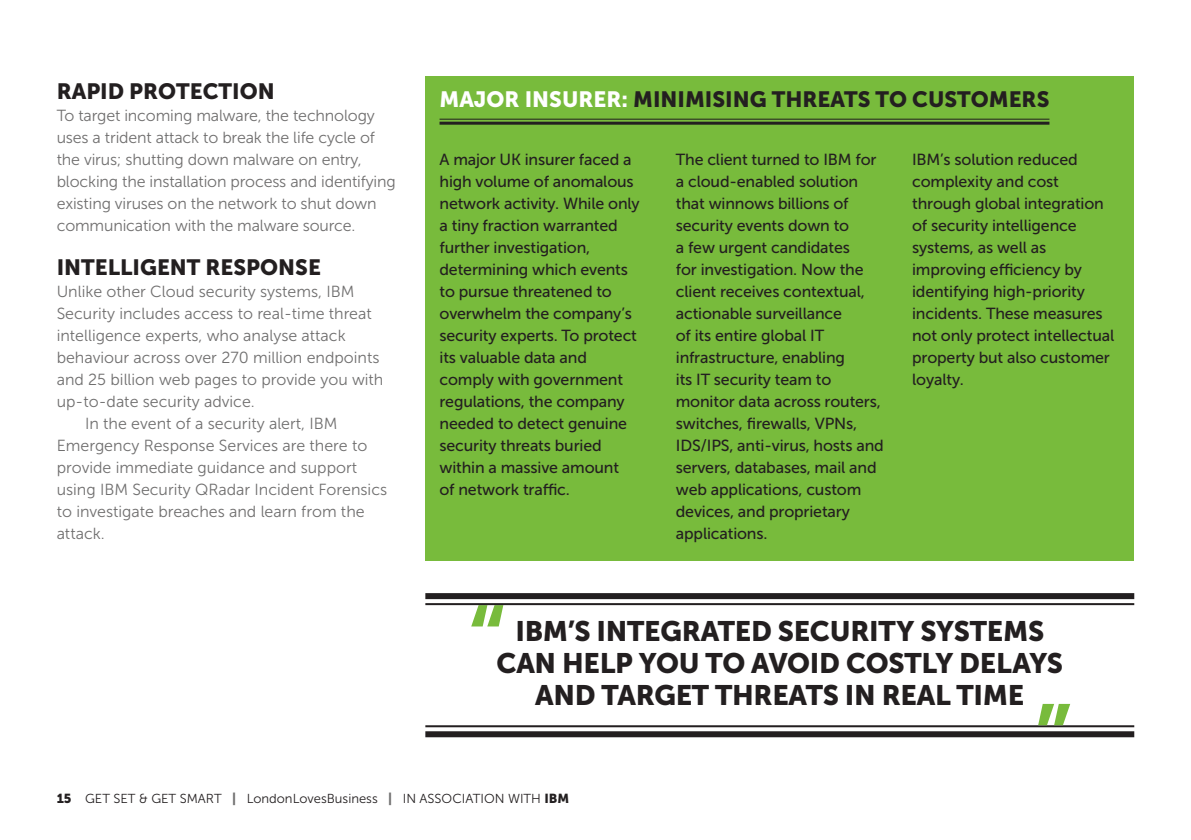
<style>
.page{position:relative;width:1191px;height:840px;background:#fff}
.page>*{position:absolute;margin:0;border:0;box-sizing:border-box;transform-origin:0 0}
.Pullquote{font:28px/32px "Museo Sans 900";letter-spacing:-.01em;color:#231f20;text-align:center}
.Top_10_headlines{font:22px "Museo Sans 900";color:#231f20}
.Box_body_copy{font:16px/22px "Museo Sans 500";letter-spacing:-.01em;color:#231f20}
.Body_copy_no_indent{font:16px/22px "Museo Sans 300";letter-spacing:-.01em;color:#706f6f}
.Body_copy{font:16px/22px "Museo Sans 300";color:#706f6f}
.t1{font:13px "Museo Sans 300";color:#231f20}
.s1{color:#fff}
.s2{font-family:"Museo Sans 900"}
.s3{font-family:"Museo Sans 900";color:#706f6f}
</style>
<div class="page">
<div style="left:425px;top:77px;width:709px;height:484px;background:#78bb3c"></div>
<hr style="left:439px;top:119px;width:610px;height:1px;background:#231f20">
<hr style="left:439px;top:122px;width:610px;height:3px;background:#231f20">
<svg style="left:471px;top:604px;width:32px;height:22px"></svg>
<svg style="left:425px;top:593px;width:709px;height:5px;background:#282425"></svg>
<hr style="left:425px;top:602px;width:709px;height:2px;background:#231f20">
<hr style="left:425px;top:724px;width:709px;height:2px;background:#231f20">
<svg style="left:425px;top:731px;width:709px;height:5px;background:#2f2b2c"></svg>
<svg style="left:1038px;top:703px;width:32px;height:21px"></svg>
<p class="Top_10_headlines" style="left:57px;top:78px;width:219px">RAPID PROTECTION</p>
<p class="Body_copy_no_indent" style="left:57px;top:104px;width:341px">To target incoming malware, the technology uses a trident attack to break the life cycle of the virus; shutting down malware on entry, blocking the installation process and identifying existing viruses on the network to shut down communication with the malware source.</p>
<p class="Top_10_headlines" style="left:57px;top:254px;width:266px">INTELLIGENT RESPONSE</p>
<p class="Body_copy_no_indent" style="left:57px;top:280px;width:328px">Unlike other Cloud security systems, IBM Security includes access to real-time threat intelligence experts, who analyse attack behaviour across over 270 million endpoints and 25 billion web pages to provide you with up-to-date security advice.</p>
<p class="Body_copy" style="left:57px;top:412px;width:332px;text-indent:28px">In the event of a security alert, IBM Emergency Response Services are there to provide immediate guidance and support using IBM Security QRadar Incident Forensics to investigate breaches and learn from the attack.</p>
<p class="Top_10_headlines" style="left:439px;top:87px;width:611px"><span class="s1">MAJOR INSURER:</span> MINIMISING THREATS TO CUSTOMERS</p>
<p class="Box_body_copy" style="left:439px;top:148px;width:202px">A major UK insurer faced a high volume of anomalous network activity. While only a tiny fraction warranted further investigation, determining which events to pursue threatened to overwhelm the company’s security experts. To protect its valuable data and comply with government regulations, the company needed to detect genuine security threats buried within a massive amount<br>of network traffic.</p>
<p class="Box_body_copy" style="left:676px;top:148px;width:209px">The client turned to IBM for a cloud-enabled solution that winnows billions of security events down to<br>a few urgent candidates<br>for investigation. Now the client receives contextual, actionable surveillance<br>of its entire global IT infrastructure, enabling<br>its IT security team to monitor data across routers, switches, firewalls, VPNs,<br>IDS/IPS, anti-virus, hosts and servers, databases, mail and web applications, custom devices, and proprietary applications.</p>
<p class="Box_body_copy" style="left:912px;top:148px;width:204px">IBM’s solution reduced complexity and cost through global integration of security intelligence systems, as well as improving efficiency by identifying high-priority incidents. These measures not only protect intellectual property but also customer loyalty.</p>
<p class="Pullquote" style="left:496px;top:614px;width:568px">IBM’S INTEGRATED SECURITY SYSTEMS<br>CAN HELP YOU TO AVOID COSTLY DELAYS<br>AND TARGET THREATS IN REAL TIME</p>
<p class="t1" style="left:57px;top:791px;width:514px"><span class="s2">15</span> GET SET &amp; GET SMART <span class="s3">|</span> LondonLovesBusiness <span class="s3">|</span> IN ASSOCIATION WITH <span class="s2">IBM</span></p>
</div>
